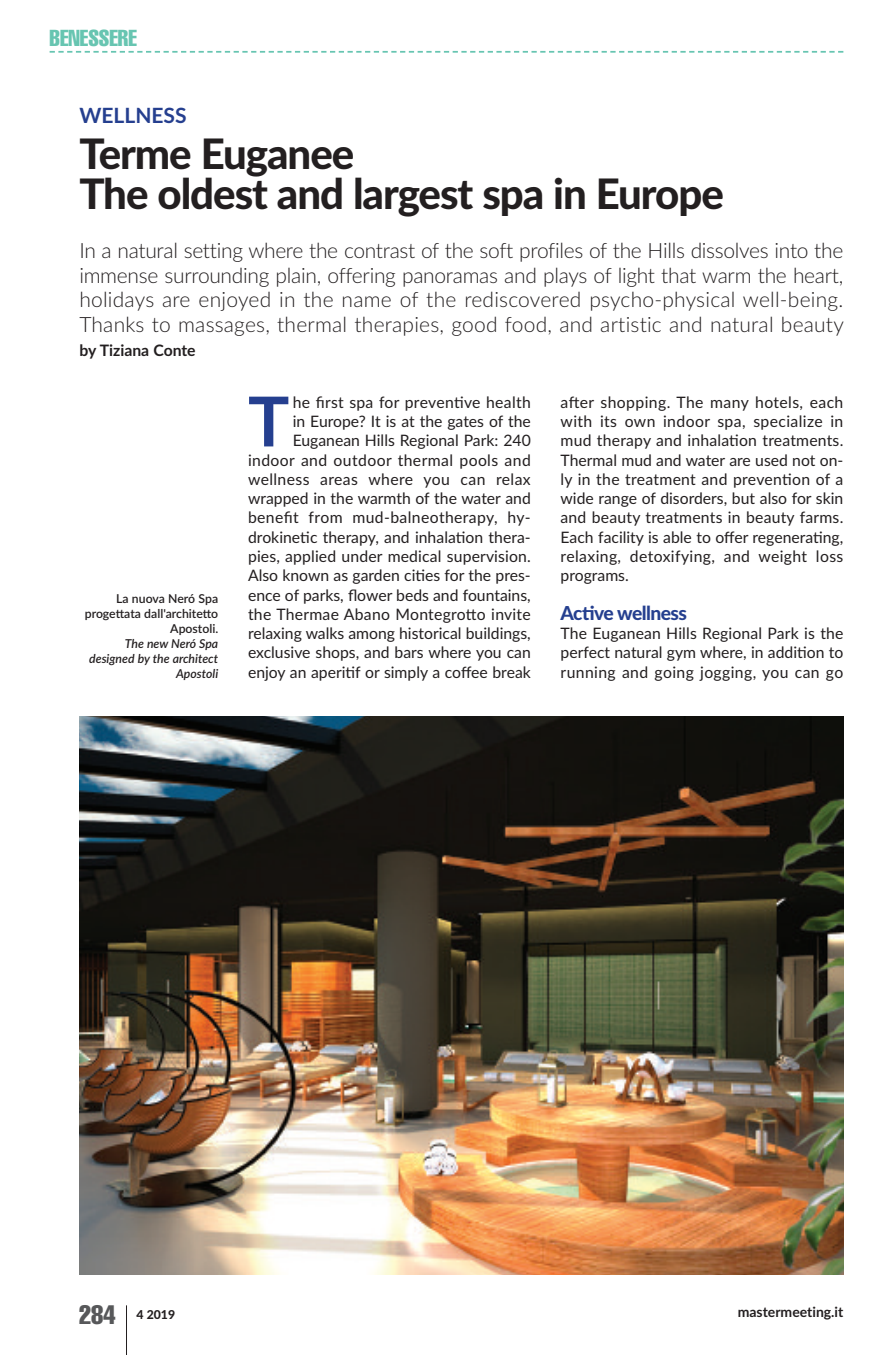
<style>
.page{position:relative;width:893px;height:1355px;background:#fff}
.page>*{position:absolute;margin:0;border:0;box-sizing:border-box;transform-origin:0 0}
.t1{font:700 68.77px "Lato";color:#253f8f}
.t2{font:800 42px/40.2px "Lato";letter-spacing:-.025em;color:#231f20}
.t3{font:extra-condensed 26.25px "Helvetica";color:#57585a}
.t4{font:extra-condensed 22.75px "Helvetica";color:#67c5b1}
.t5{font:300 21px/24.5px "Lato";letter-spacing:.01em;color:#231f20;text-align:justify}
.t6{font:700 21px "Lato";color:#253f8f}
.t7{font:800 19.25px "Lato";letter-spacing:-.03em;color:#253f8f}
.t8{font:15.75px/19.2px "Lato";color:#231f20;text-align:justify}
.t9{font:700 15.75px "Lato";color:#231f20}
.t10{font:700 14px "Lato";color:#231f20}
.t11{font:600 12.25px/14.9px "Lato";color:#231f20;text-align:right}
.t12{font:italic 600 12.25px/14.9px "Lato";color:#231f20;text-align:right}
.t13{font:800 12.25px "Lato";color:#231f20}
</style>
<div class="page">
<hr style="left:126px;top:1305px;width:1px;height:49px;background:#231f20">
<svg style="left:50px;top:51px;width:793px;height:2px"></svg>
<img style="left:79px;top:716px;width:764px;height:558px">
<h3 class="t4" style="left:50px;top:30px;width:89px">BENESSERE</h3>
<h3 class="t6" style="left:79px;top:104px;width:109px">WELLNESS</h3>
<h2 class="t2" style="left:79px;top:134px;width:646px">Terme Euganee<br>The oldest and largest spa in Europe</h2>
<p class="t5" style="left:79px;top:239px;width:766px">In a natural setting where the contrast of the soft profiles of the Hills dissolves into the immense surrounding plain, offering panoramas and plays of light that warm the heart, holidays are enjoyed in the name of the rediscovered psycho-physical well-being.<br>Thanks to massages, thermal therapies, good food, and artistic and natural beauty</p>
<p class="t9" style="left:79px;top:341px;width:118px">by Tiziana Conte</p>
<p class="t11" style="left:85px;top:591px;width:135px">La nuova Neró Spa progettata dall'architetto<br>Apostoli.</p>
<p class="t12" style="left:89px;top:636px;width:131px">The new Neró Spa designed by the architect<br>Apostoli</p>
<p class="t8" style="left:248px;top:393px;width:284px;text-align:right">he first spa for preventive health<br>in Europe? It is at the gates of the Euganean Hills Regional Park: 240 indoor and outdoor thermal pools and wellness areas where you can relax wrapped in the warmth of the water and benefit from mud-balneotherapy, hy&shy;drokinetic therapy, and inhalation thera&shy;pies, applied under medical supervision.<br>Also known as garden cities for the pres&shy;ence of parks, flower beds and fountains, the Thermae Abano Montegrotto invite relaxing walks among historical buildings, exclusive shops, and bars where you can enjoy an aperitif or simply a coffee break</p>
<p class="t8" style="left:561px;top:393px;width:284px">after shopping. The many hotels, each with its own indoor spa, specialize in mud therapy and inhalation treatments.<br>Thermal mud and water are used not on&shy;ly in the treatment and prevention of a wide range of disorders, but also for skin and beauty treatments in beauty farms.<br>Each facility is able to offer regenerating, relaxing, detoxifying, and weight loss programs.</p>
<h1 class="t1" style="left:248px;top:382px;width:43px">T</h1>
<p class="t7" style="left:561px;top:602px;width:128px">Active wellness</p>
<p class="t8" style="left:561px;top:624px;width:284px">The Euganean Hills Regional Park is the perfect natural gym where, in addition to running and going jogging, you can go</p>
<h3 class="t3" style="left:79px;top:1305px;width:38px">284</h3>
<p class="t13" style="left:136px;top:1307px;width:40px">4 2019</p>
<p class="t10" style="left:738px;top:1303px;width:107px">mastermeeting.it</p>
</div>
